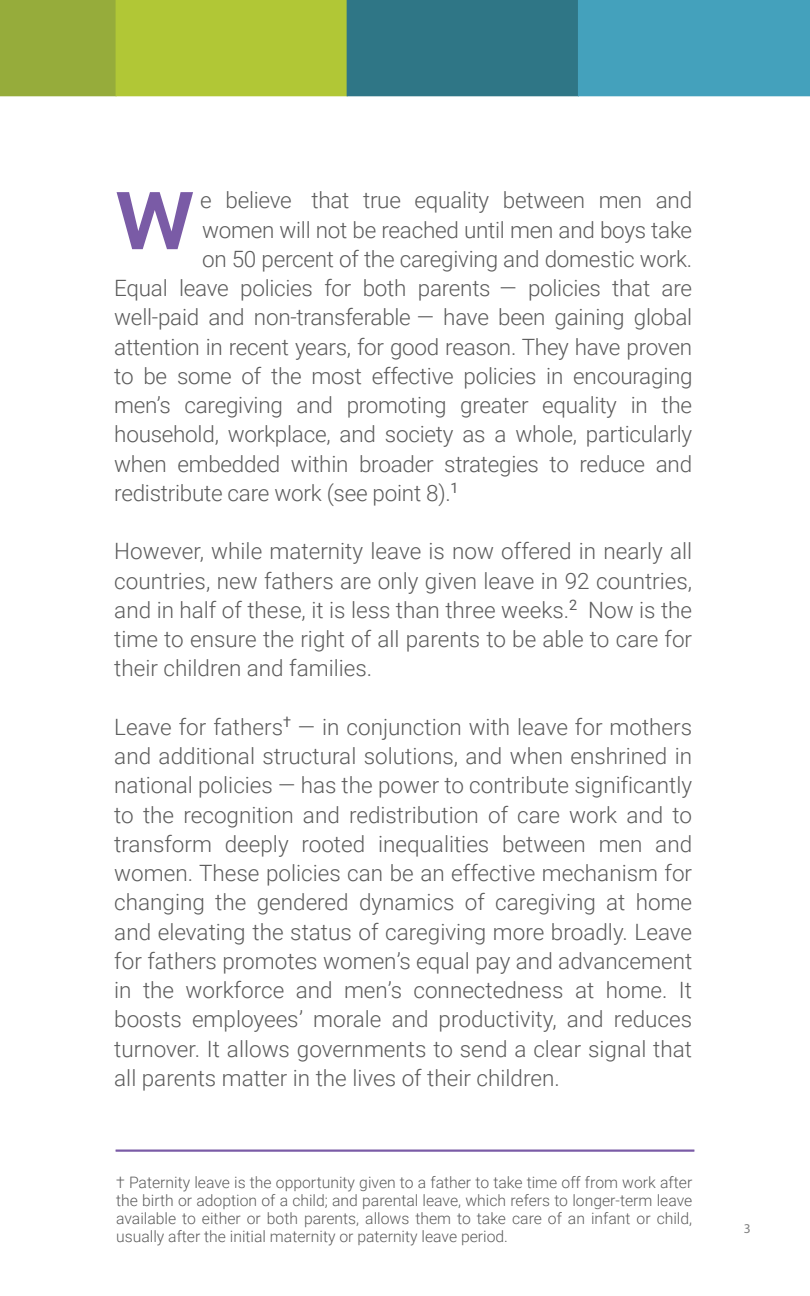
<style>
.page{position:relative;width:810px;height:1296px;background:#fff}
.page>*{position:absolute;margin:0;border:0;box-sizing:border-box;transform-origin:0 0}
.t1{font:500 108px "Roboto";color:#7a5ba6}
.t2{font:300 22.5px/29.2px "Roboto";letter-spacing:-.01em;color:#5d5d5d;text-align:justify}
.t3{font:300 15.75px/18px "Roboto";color:#5d5d5d;text-align:justify}
.t4{font:13.5px "Myriad Pro";color:#818181}
</style>
<div class="page">
<hr style="left:116px;top:1150px;width:578px;height:2px;background:#7a5ba6">
<div style="left:0;top:0;width:116px;height:96px;background:#96ac3b"></div>
<div style="left:116px;top:0;width:231px;height:96px;background:#b1c736"></div>
<div style="left:347px;top:0;width:231px;height:96px;background:#2f7686"></div>
<div style="left:578px;top:0;width:232px;height:96px;background:#44a1bc"></div>
<p class="t2" style="left:200px;top:186px;width:493px">e believe that true equality between men and</p>
<p class="t2" style="left:202px;top:215px;width:492px">women will not be reached until men and boys take</p>
<p class="t2" style="left:202px;top:244px;width:492px">on 50 percent of the caregiving and domestic work.</p>
<p class="t2" style="left:114px;top:274px;width:579px">Equal leave policies for both parents — policies that are</p>
<p class="t2" style="left:114px;top:303px;width:579px">well-paid and non-transferable — have been gaining global</p>
<p class="t2" style="left:114px;top:332px;width:579px">attention in recent years, for good reason. They have proven</p>
<p class="t2" style="left:114px;top:361px;width:580px">to be some of the most effective policies in encouraging</p>
<p class="t2" style="left:114px;top:391px;width:579px">men’s caregiving and promoting greater equality in the</p>
<p class="t2" style="left:114px;top:420px;width:579px">household, workplace, and society as a whole, particularly</p>
<p class="t2" style="left:114px;top:449px;width:579px">when embedded within broader strategies to reduce and</p>
<p class="t2" style="left:114px;top:478px;width:346px">redistribute care work (see point 8).<sup>1</sup></p>
<p class="t2" style="left:114px;top:537px;width:579px">However, while maternity leave is now offered in nearly all countries, new fathers are only given leave in 92 countries, and in half of these, it is less than three weeks.<sup>2</sup> Now is the time to ensure the right of all parents to be able to care for their children and families.</p>
<p class="t2" style="left:114px;top:712px;width:580px">Leave for fathers<sup>†</sup> — in conjunction with leave for mothers and additional structural solutions, and when enshrined in national policies — has the power to contribute significantly to the recognition and redistribution of care work and to transform deeply rooted inequalities between men and women. These policies can be an effective mechanism for changing the gendered dynamics of caregiving at home and elevating the status of caregiving more broadly. Leave for fathers promotes women’s equal pay and advancement in the workforce and men’s connectedness at home. It boosts employees’ morale and productivity, and reduces turnover. It allows governments to send a clear signal that all parents matter in the lives of their children.</p>
<h1 class="t1" style="left:115px;top:149px;width:82px">w</h1>
<p class="t3" style="left:116px;top:1174px;width:578px">† Paternity leave is the opportunity given to a father to take time off from work after the birth or adoption of a child; and parental leave, which refers to longer-term leave available to either or both parents, allows them to take care of an infant or child, usually after the initial maternity or paternity leave period.</p>
<p class="t4" style="left:744px;top:1221px;width:8px">3</p>
</div>
